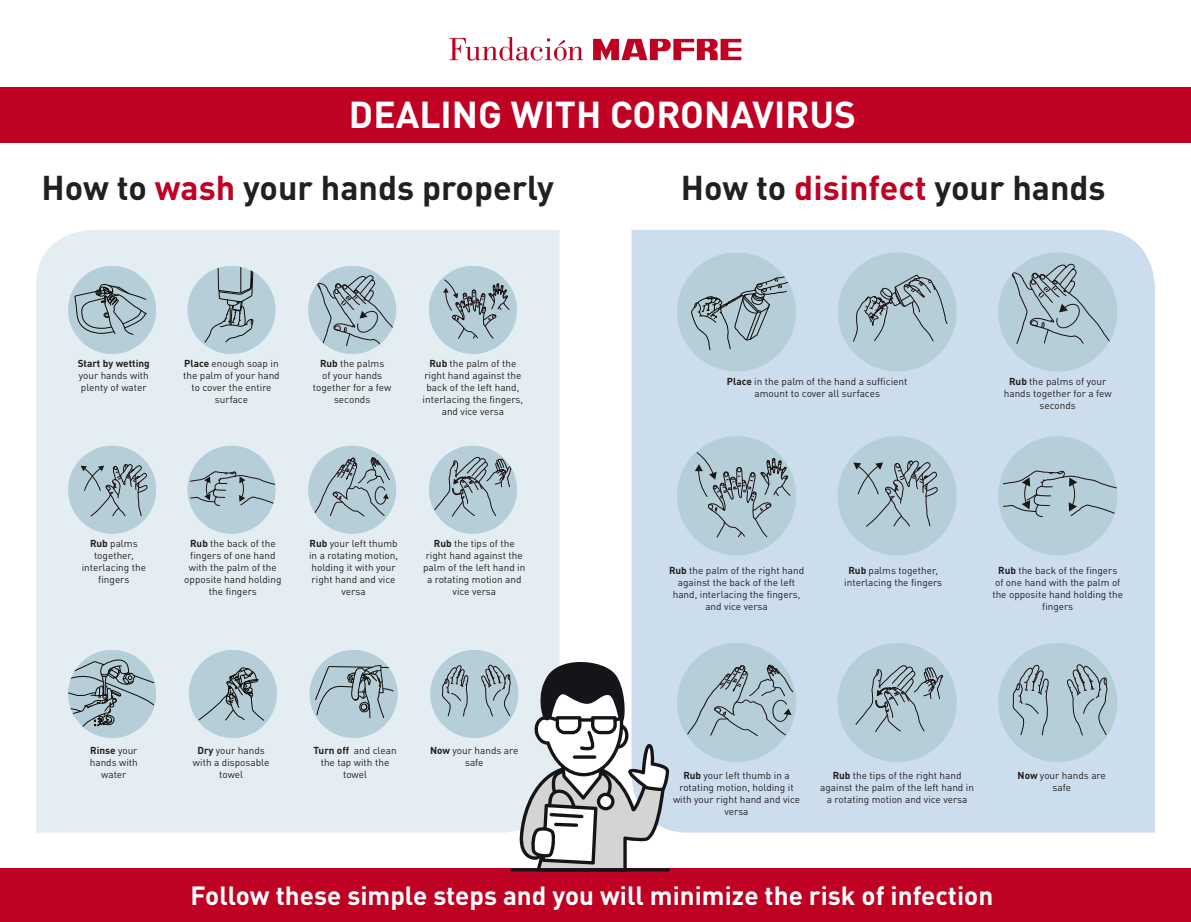
<style>
.page{position:relative;width:1191px;height:922px;background:#fff}
.page>*{position:absolute;margin:0;border:0;box-sizing:border-box;transform-origin:0 0}
.t1{font:700 37px "DIN Pro";color:#fff}
.t2{font:700 34px "DIN Pro";color:#231f20}
.t3{font:700 26px "DIN Pro";color:#fff}
.t4{font:10px/12px "DIN Pro";color:#231f20;text-align:center}
.s1{color:#bf0123}
.s2{font-weight:700}
</style>
<div class="page">
<div style="left:36px;top:230px;width:523px;height:602px;background:#e4edf1"></div>
<div style="left:631px;top:230px;width:524px;height:602px;background:#cde"></div>
<img style="left:449px;top:37px;width:293px;height:24px">
<div style="left:0;top:87px;width:1191px;height:55px;background:#bf0123"></div>
<svg style="left:68px;top:266px;width:88px;height:88px;background:#b2c5cd"></svg>
<svg style="left:187px;top:266px;width:88px;height:88px;background:#b5c8d0"></svg>
<svg style="left:308px;top:266px;width:88px;height:88px;background:#b2c4cc"></svg>
<svg style="left:429px;top:266px;width:88px;height:88px;background:#b2c4cc"></svg>
<svg style="left:68px;top:445px;width:88px;height:88px;background:#b5c8d0"></svg>
<svg style="left:187px;top:445px;width:88px;height:88px;background:#b8cbd4"></svg>
<svg style="left:308px;top:445px;width:88px;height:88px;background:#b4c7cf"></svg>
<svg style="left:429px;top:445px;width:88px;height:88px;background:#b2c5cd"></svg>
<svg style="left:68px;top:649px;width:88px;height:88px;background:#adbfc7"></svg>
<svg style="left:189px;top:649px;width:88px;height:88px;background:#b4c7cf"></svg>
<svg style="left:310px;top:649px;width:87px;height:88px;background:#b2c6cd"></svg>
<svg style="left:677px;top:253px;width:119px;height:118px;background:#b0c5cf"></svg>
<svg style="left:837px;top:252px;width:119px;height:119px;background:#b3c7d3"></svg>
<svg style="left:998px;top:252px;width:119px;height:119px;background:#b2c7d2"></svg>
<svg style="left:677px;top:436px;width:119px;height:119px;background:#afc4cf"></svg>
<svg style="left:837px;top:436px;width:119px;height:119px;background:#b3c8d4"></svg>
<svg style="left:998px;top:436px;width:119px;height:119px;background:#b4cad5"></svg>
<svg style="left:677px;top:642px;width:119px;height:119px;background:#b2c7d2"></svg>
<svg style="left:837px;top:642px;width:119px;height:119px;background:#b2c7d2"></svg>
<svg style="left:998px;top:642px;width:119px;height:119px;background:#b3c8d3"></svg>
<div style="left:0;top:868px;width:1191px;height:53px;background:#bf0123"></div>
<svg style="left:430px;top:649px;width:239px;height:222px"></svg>
<p class="t1" style="left:349px;top:84px;width:509px">DEALING WITH CORONAVIRUS</p>
<p class="t2" style="left:41px;top:159px;width:514px">How to <span class="s1">wash</span> your hands properly</p>
<p class="t2" style="left:681px;top:159px;width:426px">How to <span class="s1">disinfect</span> your hands</p>
<p class="t4" style="left:78px;top:356px;width:74px;text-align:justify"><span class="s2">Start by wetting </span>your hands with plenty of water</p>
<p class="t4" style="left:183px;top:356px;width:98px"><span class="s2">Place</span> enough soap in the palm of your hand to cover the entire surface</p>
<p class="t4" style="left:422px;top:356px;width:102px"><span class="s2">Rub</span> the palm of the right hand against the back of the left hand, interlacing the fingers, and vice versa</p>
<p class="t4" style="left:313px;top:356px;width:80px"><span class="s2">Rub</span> the palms<br>of your hands together for a few seconds</p>
<p class="t4" style="left:82px;top:536px;width:66px"><span class="s2">Rub</span> palms together, interlacing the fingers</p>
<p class="t4" style="left:184px;top:536px;width:99px"><span class="s2">Rub</span> the back of the fingers of one hand with the palm of the opposite hand holding the fingers</p>
<p class="t4" style="left:423px;top:536px;width:104px"><span class="s2">Rub</span> the tips of the right hand against the palm of the left hand in a rotating motion and vice versa</p>
<p class="t4" style="left:309px;top:536px;width:90px"><span class="s2">Rub</span> your left thumb in a rotating motion, holding it with your right hand and vice versa</p>
<p class="t4" style="left:90px;top:742px;width:50px"><span class="s2">Rinse</span> your hands with water</p>
<p class="t4" style="left:193px;top:742px;width:78px"><span class="s2">Dry</span> your hands with a disposable towel</p>
<p class="t4" style="left:313px;top:742px;width:85px"><span class="s2">Turn off</span> and clean the tap with the towel</p>
<p class="t4" style="left:430px;top:742px;width:90px"><span class="s2">Now</span> your hands are safe</p>
<p class="t4" style="left:727px;top:374px;width:182px"><span class="s2">Place</span> in the palm of the hand a sufficient amount to cover all surfaces</p>
<p class="t4" style="left:1003px;top:374px;width:109px"><span class="s2">Rub</span> the palms of your hands together for a few seconds</p>
<p class="t4" style="left:669px;top:563px;width:137px"><span class="s2">Rub</span> the palm of the right hand against the back of the left hand, interlacing the fingers, and vice versa</p>
<p class="t4" style="left:844px;top:563px;width:99px"><span class="s2">Rub</span> palms together, interlacing the fingers</p>
<p class="t4" style="left:992px;top:563px;width:132px"><span class="s2">Rub</span> the back of the fingers<br>of one hand with the palm of the opposite hand holding the fingers</p>
<p class="t4" style="left:673px;top:768px;width:129px"><span class="s2">Rub</span> your left thumb in a rotating motion, holding it with your right hand and vice versa</p>
<p class="t4" style="left:1017px;top:768px;width:90px"><span class="s2">Now</span> your hands are safe</p>
<p class="t4" style="left:820px;top:768px;width:155px"><span class="s2">Rub</span> the tips of the right hand against the palm of the left hand in a rotating motion and vice versa</p>
<p class="t3" style="left:191px;top:873px;width:804px">Follow these simple steps and you will minimize the risk of infection</p>
</div>
